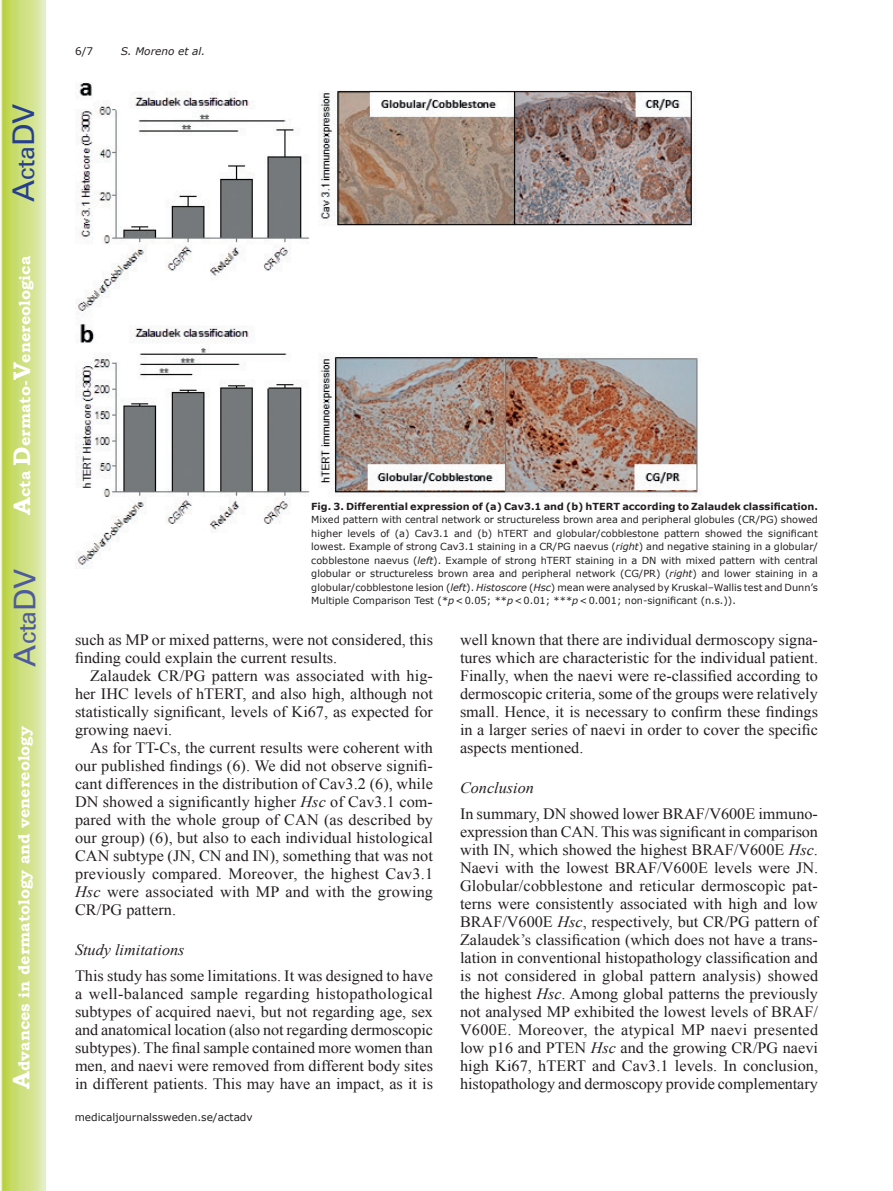
<style>
.page{position:relative;width:893px;height:1191px;background:#fff}
.page>*{position:absolute;margin:0;border:0;box-sizing:border-box;transform-origin:0 0}
.t1{font:30px "Univers";color:#4d5a9e}
.t2{font:30px "Univers";color:#253f8e}
.t3{font:15.75px/18px "Times New Roman";color:#231f20;text-align:justify}
.t4{font:700 15.75px "Bookman Old Style";color:#fff}
.t5{font:italic 15.75px "Times New Roman";color:#231f20}
.t6{font:10.5px "Verdana";color:#231f20}
.t7{font:italic 10.5px "Verdana";color:#231f20}
.t8{font:9.75px/13.5px "Verdana";color:#231f20;text-align:justify}
.t9{font:700 9.75px "Verdana";color:#231f20}
.s1{font-size:24px}
.s2{font-style:italic}
</style>
<div class="page">
<svg style="left:1px;top:0;width:45px;height:1191px;background:#cfe084"></svg>
<img style="left:75px;top:83px;width:623px;height:485px">
<h1 class="t2" style="left:6px;top:202px;width:100px;rotate:-90deg">A<span class="s1">cta</span>DV</h1>
<p class="t4" style="left:15px;top:515px;width:260px;rotate:-90deg"><span class="s1">A</span>cta <span class="s1">D</span>ermato-<span class="s1">V</span>enereologica</p>
<h1 class="t1" style="left:7px;top:666px;width:100px;rotate:-90deg">A<span class="s1">cta</span>DV</h1>
<p class="t4" style="left:15px;top:1088px;width:364px;rotate:-90deg"><span class="s1">A</span>dvances in dermatology and venereology</p>
<p class="t6" style="left:75px;top:44px;width:20px">6/7</p>
<p class="t7" style="left:121px;top:44px;width:86px">S. Moreno et al.</p>
<p class="t9" style="left:311px;top:500px;width:508px">Fig. 3. Differential expression of (a) Cav3.1 and (b) hTERT according to Zalaudek classification.</p>
<p class="t8" style="left:311px;top:513px;width:508px">Mixed pattern with central network or structureless brown area and peripheral globules (CR/PG) showed higher levels of (a) Cav3.1 and (b) hTERT and globular/cobblestone pattern showed the significant lowest. Example of strong Cav3.1 staining in a CR/PG naevus (<span class="s2">right</span>) and negative staining in a globular/ cobblestone naevus (<span class="s2">left</span>). Example of strong hTERT staining in a DN with mixed pattern with central globular or structureless brown area and peripheral network (CG/PR) (<span class="s2">right</span>) and lower staining in a globular/cobblestone lesion (<span class="s2">left</span>). <span class="s2">Histoscore</span> (<span class="s2">Hsc</span>) mean were analysed by Kruskal–Wallis test and Dunn’s Multiple Comparison Test (*<span class="s2">p</span>&lt;0.05; **<span class="s2">p</span>&lt;0.01; ***<span class="s2">p</span>&lt;0.001; non-significant (n.s.)).</p>
<p class="t3" style="left:75px;top:631px;width:360px">such as MP or mixed patterns, were not considered, this finding could explain the current results.</p>
<p class="t3" style="left:75px;top:667px;width:360px;text-indent:15px">Zalaudek CR/PG pattern was associated with hig&shy;her IHC levels of hTERT, and also high, although not statistically significant, levels of Ki67, as expected for growing naevi.</p>
<p class="t3" style="left:75px;top:739px;width:360px;text-indent:15px">As for TT-Cs, the current results were coherent with our published findings (6). We did not observe signifi&shy;cant differences in the distribution of Cav3.2 (6), while DN showed a significantly higher <span class="s2">Hsc</span> of Cav3.1 com&shy;pared with the whole group of CAN (as described by our group) (6), but also to each individual histological CAN subtype (JN, CN and IN), something that was not previously compared. Moreover, the highest Cav3.1<br><span class="s2">Hsc</span> were associated with MP and with the growing CR/PG pattern.</p>
<p class="t5" style="left:75px;top:939px;width:111px">Study limitations</p>
<p class="t3" style="left:75px;top:966px;width:360px">This study has some limitations. It was designed to have a well-balanced sample regarding histopathological subtypes of acquired naevi, but not regarding age, sex and anatomical location (also not regarding dermoscopic subtypes). The final sample contained more women than men, and naevi were removed from different body sites in different patients. This may have an impact, as it is</p>
<p class="t6" style="left:75px;top:1110px;width:180px">medicaljournalssweden.se/actadv</p>
<p class="t3" style="left:460px;top:631px;width:360px">well known that there are individual dermoscopy signa&shy;tures which are characteristic for the individual patient.<br>Finally, when the naevi were re-classified according to dermoscopic criteria, some of the groups were relatively small. Hence, it is necessary to confirm these findings in a larger series of naevi in order to cover the specific aspects mentioned.</p>
<p class="t5" style="left:460px;top:777px;width:75px">Conclusion</p>
<p class="t3" style="left:460px;top:804px;width:360px">In summary, DN showed lower BRAF/V600E immuno&shy;expression than CAN. This was significant in comparison with IN, which showed the highest BRAF/V600E <span class="s2">Hsc</span>.<br>Naevi with the lowest BRAF/V600E levels were JN.<br>Globular/cobblestone and reticular dermoscopìc pat&shy;terns were consistently associated with high and low BRAF/V600E <span class="s2">Hsc</span>, respectively, but CR/PG pattern of Zalaudek’s classification (which does not have a trans&shy;lation in conventional histopathology classification and is not considered in global pattern analysis) showed the highest <span class="s2">Hsc</span>. Among global patterns the previously not analysed MP exhibited the lowest levels of BRAF/ V600E. Moreover, the atypical MP naevi presented low p16 and PTEN <span class="s2">Hsc</span> and the growing CR/PG naevi high Ki67, hTERT and Cav3.1 levels. In conclusion, histopathology and dermoscopy provide complementary</p>
</div>
